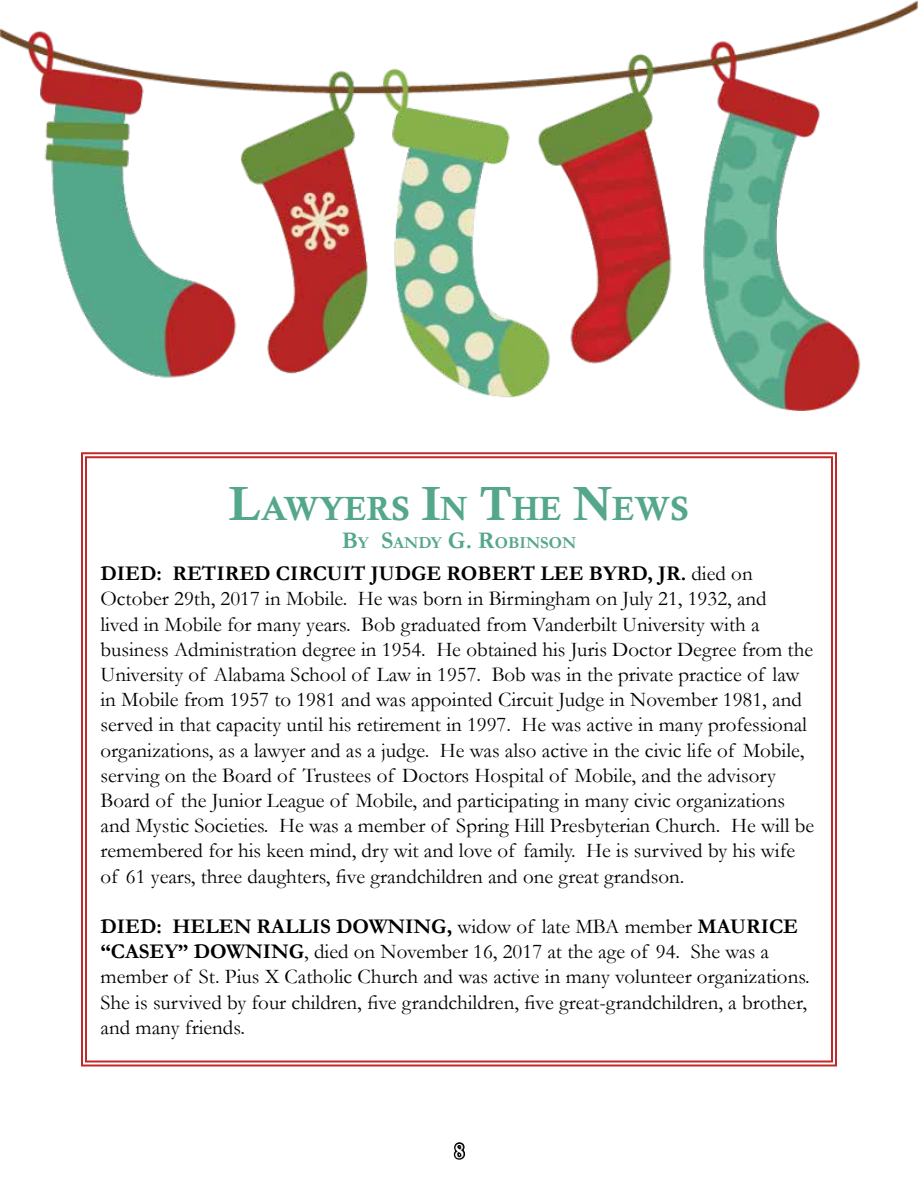
<style>
.page{position:relative;width:918px;height:1188px;background:#fff}
.page>*{position:absolute;margin:0;border:0;box-sizing:border-box;transform-origin:0 0}
.t1{font:33.6px "Calis MT Bol";color:#54a78a}
.t2{font:700 22.05px "Garamond";color:#fff;scale:.95 1}
.t3{font:21px/25.2px "Garamond";color:#000}
.t4{font:700 16.8px "Garamond";color:#54a78a}
.s1{font-size:48px}
.s2{font-size:24px}
.s3{font-weight:700}
</style>
<div class="page">
<svg style="left:453px;top:1142px;width:13px;height:18px"></svg>
<img style="left:0;top:0;width:918px;height:411px">
<svg style="left:81px;top:452px;width:756px;height:615px"></svg>
<h1 class="t1" style="left:229px;top:489px;width:461px"><span class="s1">L</span>AWYERS <span class="s1">I</span>N <span class="s1">T</span>HE <span class="s1">N</span>EWS</h1>
<p class="t4" style="left:342px;top:532px;width:236px"><span class="s2">B</span>Y <span class="s2">S</span>ANDY <span class="s2">G. R</span>OBINSON</p>
<p class="t3" style="left:100px;top:561px;width:715px"><span class="s3">DIED: RETIRED CIRCUIT JUDGE ROBERT LEE BYRD, JR.</span> died on October 29th, 2017 in Mobile. He was born in Birmingham on July 21, 1932, and<br>lived in Mobile for many years. Bob graduated from Vanderbilt University with a business Administration degree in 1954. He obtained his Juris Doctor Degree from the University of Alabama School of Law in 1957. Bob was in the private practice of law in Mobile from 1957 to 1981 and was appointed Circuit Judge in November 1981, and served in that capacity until his retirement in 1997. He was active in many professional organizations, as a lawyer and as a judge. He was also active in the civic life of Mobile, serving on the Board of Trustees of Doctors Hospital of Mobile, and the advisory Board of the Junior League of Mobile, and participating in many civic organizations and Mystic Societies. He was a member of Spring Hill Presbyterian Church. He will be remembered for his keen mind, dry wit and love of family. He is survived by his wife of 61 years, three daughters, five grandchildren and one great grandson.</p>
<p class="t3" style="left:100px;top:913px;width:711px"><span class="s3">DIED: HELEN RALLIS DOWNING,</span> widow of late MBA member <span class="s3">MAURICE “CASEY” DOWNING</span>, died on November 16, 2017 at the age of 94. She was a member of St. Pius X Catholic Church and was active in many volunteer organizations.<br>She is survived by four children, five grandchildren, five great-grandchildren, a brother, and many friends.</p>
<p class="t2" style="left:454px;top:1136px;width:12px">8</p>
</div>
